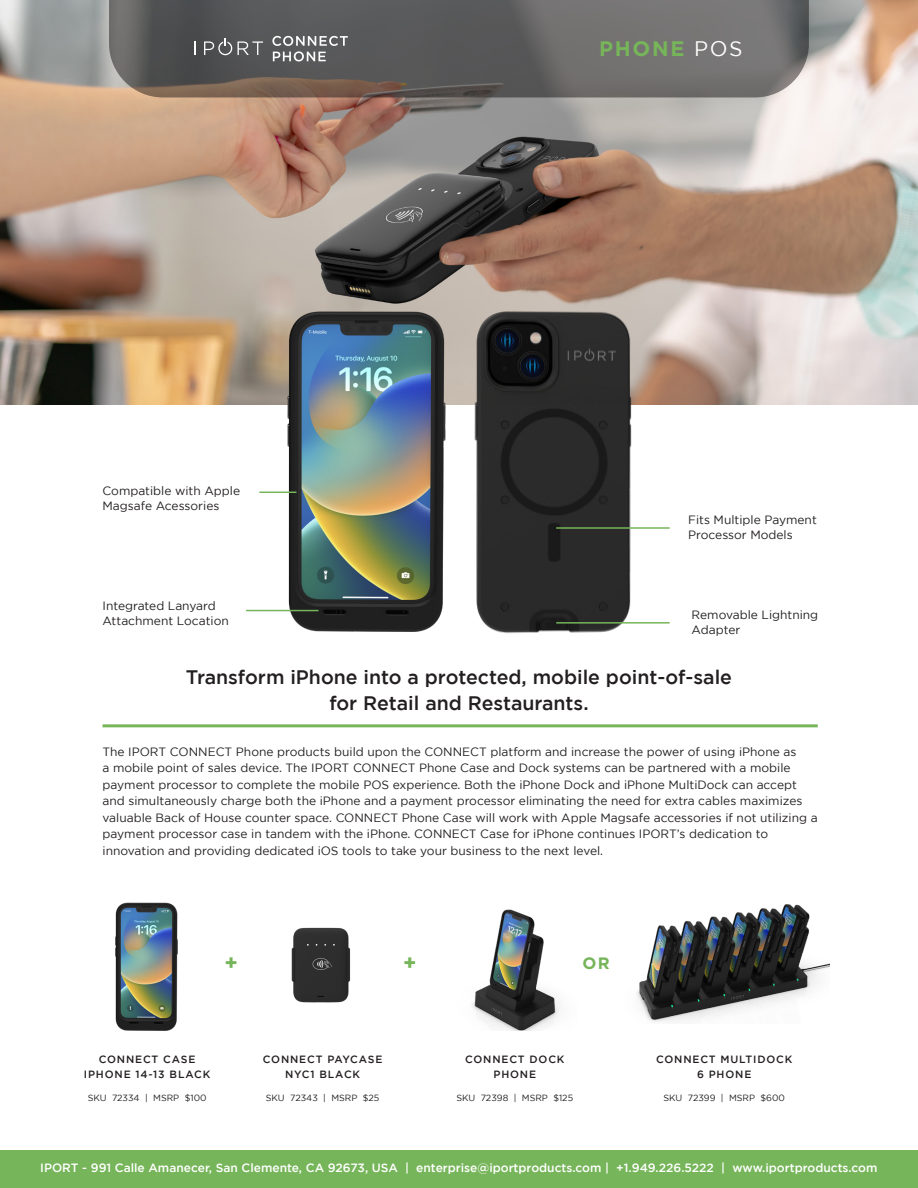
<style>
.page{position:relative;width:918px;height:1188px;background:#fff}
.page>*{position:absolute;margin:0;border:0;box-sizing:border-box;transform-origin:0 0}
.t1{font:700 21px "Gotham";letter-spacing:.08em;color:#76b559}
.t2{font:500 19.5px "Gotham";color:#231f20}
.t3{font:700 16.5px "Gotham";color:#76b559}
.t4{font:12px/16.5px "Gotham";color:#231f20}
.t5{font:500 12px "Gotham";color:#fff}
.t6{font:500 10.5px "Gotham";letter-spacing:.08em;color:#231f20}
.t7{font:9px "Gotham";color:#231f20}
.s1{font-weight:400;color:#fff}
</style>
<div class="page">
<img style="left:0;top:0;width:918px;height:405px">
<svg style="left:109px;top:0;width:700px;height:98px;background:#676463"></svg>
<img style="left:266px;top:299px;width:183px;height:333px">
<img style="left:291px;top:927px;width:60px;height:76px">
<hr style="left:246px;top:610px;width:73px;height:1px;background:#76b559">
<hr style="left:259px;top:492px;width:37px;height:1px;background:#76b559">
<hr style="left:103px;top:724px;width:715px;height:3px;background:#76b559">
<div style="left:0;top:1150px;width:918px;height:38px;background:#76b559"></div>
<svg style="left:195px;top:41px;width:1px;height:14px"></svg>
<svg style="left:238px;top:41px;width:25px;height:14px"></svg>
<svg style="left:204px;top:39px;width:28px;height:16px"></svg>
<svg style="left:272px;top:36px;width:76px;height:25px;background:#818283"></svg>
<img style="left:449px;top:299px;width:201px;height:335px">
<hr style="left:556px;top:622px;width:114px;height:2px;background:#76b559">
<hr style="left:556px;top:527px;width:114px;height:2px;background:#76b559">
<img style="left:115px;top:902px;width:63px;height:129px">
<img style="left:637px;top:904px;width:192px;height:118px">
<img style="left:472px;top:909px;width:87px;height:122px">
<p class="t4" style="left:103px;top:482px;width:139px">Compatible with Apple</p>
<p class="t4" style="left:103px;top:497px;width:118px">Magsafe Acessories</p>
<p class="t4" style="left:103px;top:597px;width:115px">Integrated Lanyard</p>
<p class="t4" style="left:103px;top:612px;width:128px">Attachment Location</p>
<p class="t1" style="left:599px;top:37px;width:145px">PHONE <span class="s1">POS</span></p>
<p class="t4" style="left:688px;top:511px;width:130px">Fits Multiple Payment</p>
<p class="t4" style="left:688px;top:526px;width:106px">Processor Models</p>
<p class="t4" style="left:692px;top:607px;width:128px;line-height:15px">Removable Lightning<br>Adapter</p>
<p class="t2" style="left:186px;top:666px;width:548px">Transform iPhone into a protected, mobile point-of-sale</p>
<p class="t2" style="left:329px;top:692px;width:261px">for Retail and Restaurants.</p>
<p class="t4" style="left:103px;top:743px;width:717px">The IPORT CONNECT Phone products build upon the CONNECT platform and increase the power of using iPhone as<br>a mobile point of sales device. The IPORT CONNECT Phone Case and Dock systems can be partnered with a mobile payment processor to complete the mobile POS experience. Both the iPhone Dock and iPhone MultiDock can accept and simultaneously charge both the iPhone and a payment processor eliminating the need for extra cables maximizes valuable Back of House counter space. CONNECT Phone Case will work with Apple Magsafe accessories if not utilizing a payment processor case in tandem with the iPhone. CONNECT Case for iPhone continues IPORT’s dedication to</p>
<p class="t4" style="left:103px;top:842px;width:502px">innovation and providing dedicated iOS tools to take your business to the next level.</p>
<p class="t1" style="left:225px;top:951px;width:15px">+</p>
<p class="t1" style="left:403px;top:951px;width:15px">+</p>
<p class="t6" style="left:99px;top:1054px;width:98px">CONNECT CASE</p>
<p class="t6" style="left:84px;top:1069px;width:128px">IPHONE 14-13 BLACK</p>
<p class="t7" style="left:88px;top:1093px;width:120px">SKU 72334 | MSRP $100</p>
<p class="t6" style="left:263px;top:1054px;width:121px">CONNECT PAYCASE</p>
<p class="t6" style="left:285px;top:1069px;width:77px">NYC1 BLACK</p>
<p class="t7" style="left:266px;top:1093px;width:115px">SKU 72343 | MSRP $25</p>
<p class="t3" style="left:583px;top:953px;width:29px">OR</p>
<p class="t6" style="left:465px;top:1054px;width:101px">CONNECT DOCK</p>
<p class="t6" style="left:494px;top:1069px;width:44px">PHONE</p>
<p class="t7" style="left:456px;top:1093px;width:118px">SKU 72398 | MSRP $125</p>
<p class="t6" style="left:656px;top:1054px;width:138px">CONNECT MULTIDOCK</p>
<p class="t6" style="left:697px;top:1069px;width:56px">6 PHONE</p>
<p class="t7" style="left:663px;top:1093px;width:123px">SKU 72399 | MSRP $600</p>
<p class="t5" style="left:40px;top:1161px;width:839px">IPORT - 991 Calle Amanecer, San Clemente, CA 92673, USA | enterprise@iportproducts.com | +1.949.226.5222 | www.iportproducts.com</p>
</div>
